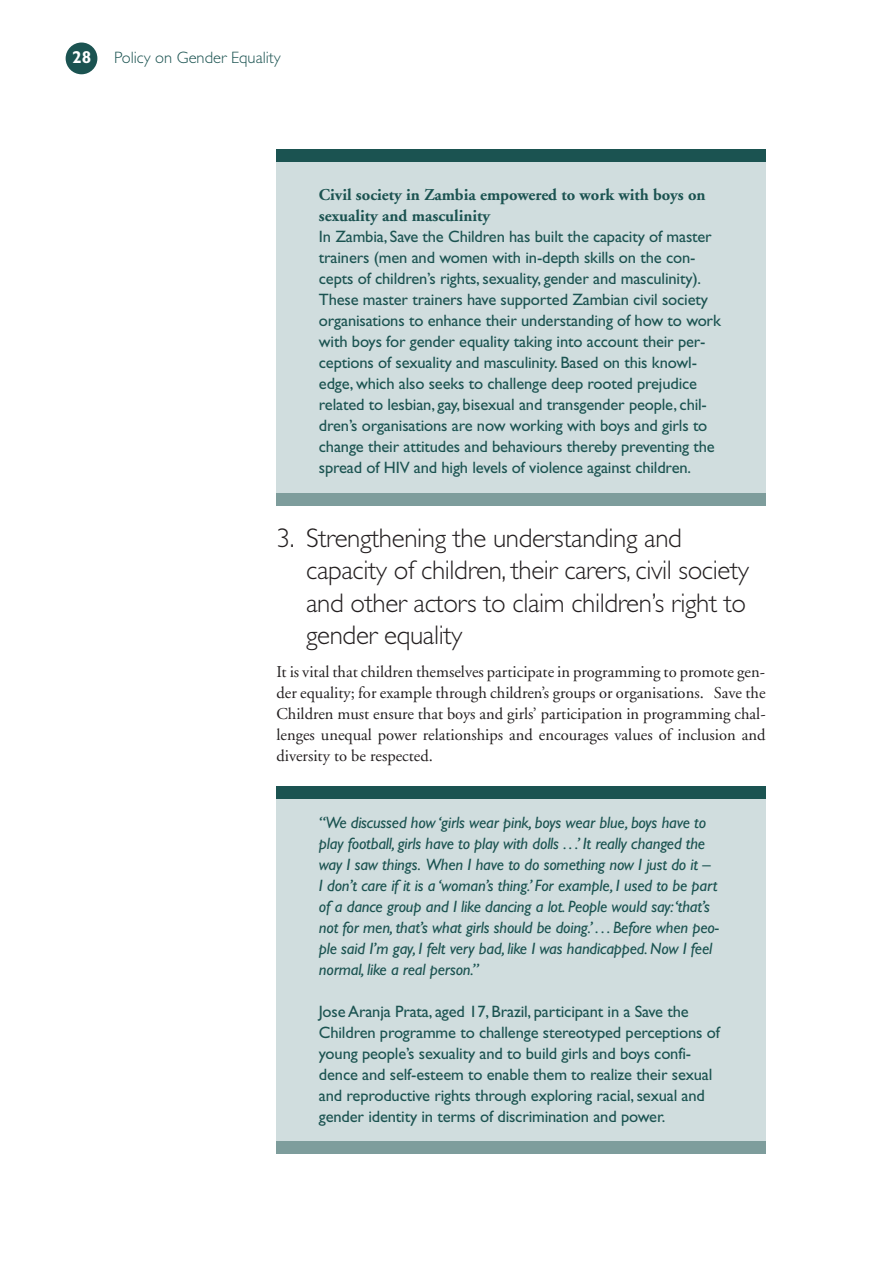
<style>
.page{position:relative;width:893px;height:1263px;background:#fff}
.page>*{position:absolute;margin:0;border:0;box-sizing:border-box;transform-origin:0 0}
.t1{font:300 27px/32.4px "Gill Sans";letter-spacing:-.015em;color:#231f20}
.t2{font:700 17.25px "Gill Sans";color:#fff}
.t3{font:16.5px/21px "Gill Sans";letter-spacing:-.01em;color:#1b5351}
.t4{font:italic 16.5px/21px "Gill Sans";letter-spacing:-.01em;color:#1b5351}
.t5{font:16.5px/21px "Adobe Garamond";color:#231f20;text-align:justify}
.t6{font:700 16.5px/21px "Adobe Garamond";color:#1b5351}
.t7{font:300 16.5px "Gill Sans";color:#1b5351}
</style>
<div class="page">
<div style="left:276px;top:796px;width:489px;height:349px;background:#d0ddde"></div>
<div style="left:276px;top:157px;width:489px;height:340px;background:#d0ddde"></div>
<div style="left:66px;top:43px;width:31px;height:31px;background:#1b5351;border-radius:50%"></div>
<div style="left:276px;top:149px;width:489px;height:13px;background:#1b5351"></div>
<div style="left:276px;top:494px;width:489px;height:12px;background:#7e9d9c"></div>
<div style="left:276px;top:786px;width:489px;height:13px;background:#1b5351"></div>
<div style="left:276px;top:1141px;width:489px;height:13px;background:#7e9d9c"></div>
<p class="t2" style="left:72px;top:51px;width:21px">28</p>
<p class="t7" style="left:114px;top:48px;width:168px">Policy on Gender Equality</p>
<p class="t6" style="left:319px;top:186px;width:388px">Civil society in Zambia empowered to work with boys on sexuality and masculinity</p>
<p class="t3" style="left:319px;top:227px;width:403px">In Zambia, Save the Children has built the capacity of master trainers (men and women with in-depth skills on the con&shy;cepts of children’s rights, sexuality, gender and masculinity).<br>These master trainers have supported Zambian civil society organisations to enhance their understanding of how to work with boys for gender equality taking into account their per&shy;ceptions of sexuality and masculinity. Based on this knowl&shy;edge, which also seeks to challenge deep rooted prejudice related to lesbian, gay, bisexual and transgender people, chil&shy;dren’s organisations are now working with boys and girls to change their attitudes and behaviours thereby preventing the spread of HIV and high levels of violence against children.</p>
<h1 class="t1" style="left:306px;top:521px;width:444px;text-indent:-30px">3. Strengthening the understanding and capacity of children, their carers, civil society and other actors to claim children’s right to gender equality</h1>
<p class="t5" style="left:276px;top:663px;width:491px">It is vital that children themselves participate in programming to promote gen&shy;der equality; for example through children’s groups or organisations. Save the Children must ensure that boys and girls’ participation in programming chal&shy;lenges unequal power relationships and encourages values of inclusion and diversity to be respected.</p>
<p class="t4" style="left:319px;top:813px;width:401px">“We discussed how ‘girls wear pink, boys wear blue, boys have to play football, girls have to play with dolls . . .’ It really changed the way I saw things. When I have to do something now I just do it –<br>I don’t care if it is a ‘woman’s thing.’ For example, I used to be part of a dance group and I like dancing a lot. People would say:‘that’s not for men, that’s what girls should be doing.’ . . . Before when peo&shy;ple said I’m gay, I felt very bad, like I was handicapped. Now I feel normal, like a real person.”</p>
<p class="t3" style="left:319px;top:1002px;width:402px">Jose Aranja Prata, aged 17, Brazil, participant in a Save the Children programme to challenge stereotyped perceptions of young people’s sexuality and to build girls and boys confi&shy;dence and self-esteem to enable them to realize their sexual and reproductive rights through exploring racial, sexual and gender identity in terms of discrimination and power.</p>
</div>
